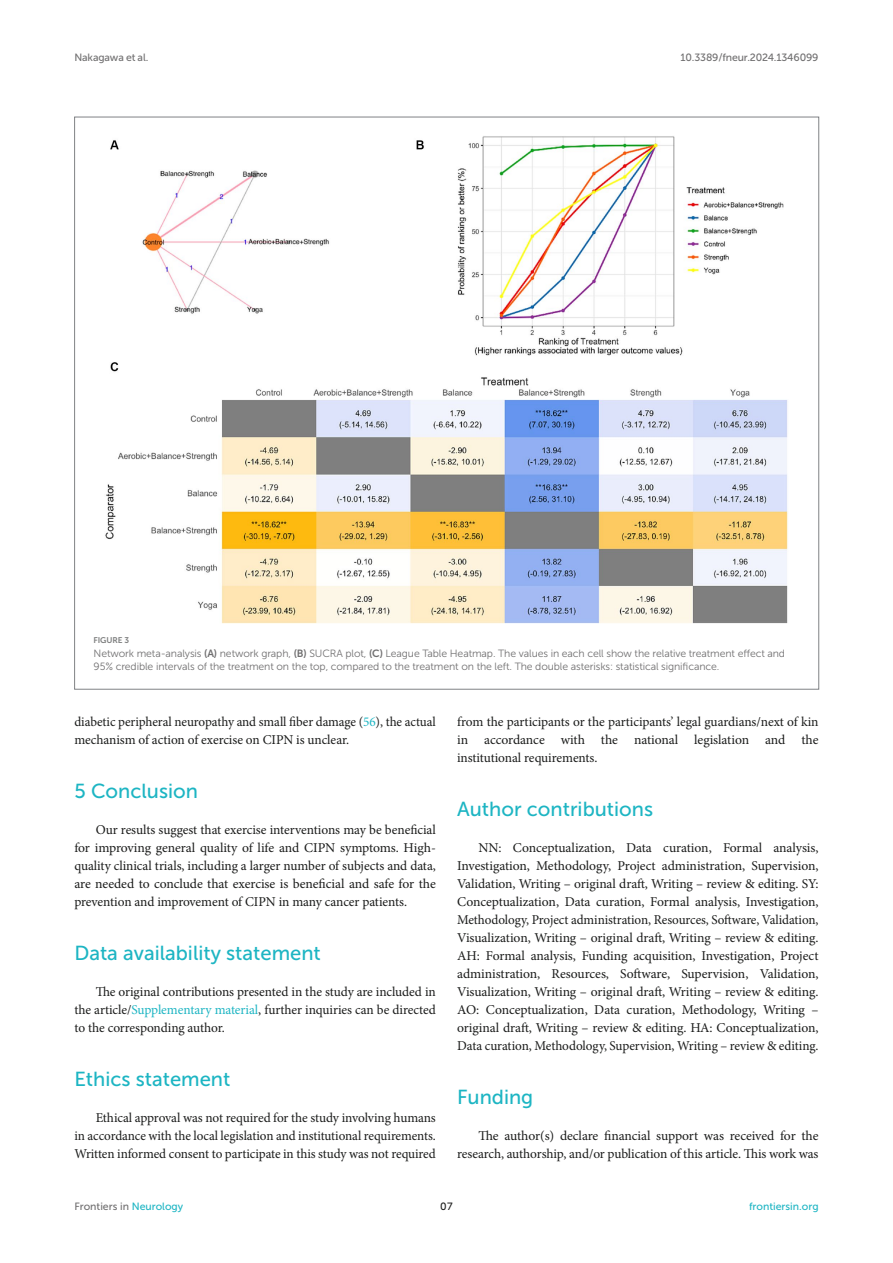
<style>
.page{position:relative;width:893px;height:1263px;background:#fff}
.page>*{position:absolute;margin:0;border:0;box-sizing:border-box;transform-origin:0 0}
.HEAD_1{font:20.25px "Museo Sans 500";color:#1db5c3}
.TEXT_FLUSH{font:13.5px/18px "Minion Pro";letter-spacing:-.01em;color:#1b1c1b;text-align:justify}
.TEXT{font:13.5px/18px "Minion Pro";letter-spacing:-.005em;color:#1b1c1b}
.FIG_LEG{font:10.5px/13.5px "Museo Sans 300";letter-spacing:-.01em;color:#706f70}
.t1{font:10.5px "Museo Sans 500";letter-spacing:-.015em;color:#706f70}
.t2{font:10.5px "Museo Sans 500";color:#1db5c3}
.t3{font:10.5px "Museo Sans 500";color:#1b1c1b}
.FIG_HD{font:8.25px "Museo Sans 700";letter-spacing:-.01em;color:#7e7f7f}
.s1{font-family:"Museo Sans 700"}
.s2{color:#1db5c3}
</style>
<div class="page">
<img style="left:105px;top:136px;width:683px;height:488px">
<p class="t1" style="left:74px;top:51px;width:75px">Nakagawa et al.</p>
<p class="t1" style="left:681px;top:51px;width:139px">10.3389/fneur.2024.1346099</p>
<p class="FIG_HD" style="left:94px;top:636px;width:37px">FIGURE 3</p>
<p class="FIG_LEG" style="left:94px;top:646px;width:693px">Network meta-analysis <span class="s1">(A)</span> network graph, <span class="s1">(B)</span> SUCRA plot, <span class="s1">(C)</span> League Table Heatmap. The values in each cell show the relative treatment effect and<br>95% credible intervals of the treatment on the top, compared to the treatment on the left. The double asterisks: statistical significance.</p>
<p class="TEXT" style="left:74px;top:713px;width:363px">diabetic peripheral neuropathy and small fiber damage (<span class="s2">56</span>), the actual mechanism of action of exercise on CIPN is unclear.</p>
<p class="HEAD_1" style="left:74px;top:780px;width:125px">5 Conclusion</p>
<p class="TEXT_FLUSH" style="left:74px;top:821px;width:363px;text-indent:21px">Our results suggest that exercise interventions may be beneficial for improving general quality of life and CIPN symptoms. High&shy;quality clinical trials, including a larger number of subjects and data, are needed to conclude that exercise is beneficial and safe for the prevention and improvement of CIPN in many cancer patients.</p>
<p class="HEAD_1" style="left:74px;top:942px;width:248px">Data availability statement</p>
<p class="TEXT_FLUSH" style="left:74px;top:983px;width:363px;text-indent:21px">The original contributions presented in the study are included in the article/<span class="s2">Supplementary material</span>, further inquiries can be directed to the corresponding author.</p>
<p class="HEAD_1" style="left:74px;top:1068px;width:158px">Ethics statement</p>
<p class="TEXT_FLUSH" style="left:74px;top:1109px;width:363px;text-indent:21px">Ethical approval was not required for the study involving humans in accordance with the local legislation and institutional requirements.<br>Written informed consent to participate in this study was not required</p>
<p class="TEXT_FLUSH" style="left:457px;top:713px;width:363px">from the participants or the participants’ legal guardians/next of kin in accordance with the national legislation and the institutional requirements.</p>
<p class="HEAD_1" style="left:457px;top:798px;width:197px">Author contributions</p>
<p class="TEXT_FLUSH" style="left:457px;top:839px;width:363px;text-indent:21px">NN: Conceptualization, Data curation, Formal analysis, Investigation, Methodology, Project administration, Supervision, Validation, Writing – original draft, Writing – review &amp; editing. SY:<br>Conceptualization, Data curation, Formal analysis, Investigation, Methodology, Project administration, Resources, Software, Validation, Visualization, Writing – original draft, Writing – review &amp; editing.<br>AH: Formal analysis, Funding acquisition, Investigation, Project administration, Resources, Software, Supervision, Validation, Visualization, Writing – original draft, Writing – review &amp; editing.<br>AO: Conceptualization, Data curation, Methodology, Writing – original draft, Writing – review &amp; editing. HA: Conceptualization, Data curation, Methodology, Supervision, Writing – review &amp; editing.</p>
<p class="HEAD_1" style="left:457px;top:1086px;width:78px">Funding</p>
<p class="TEXT_FLUSH" style="left:457px;top:1127px;width:363px;text-align:right">The author(s) declare financial support was received for the research, authorship, and/or publication of this article. This work was</p>
<p class="t1" style="left:74px;top:1200px;width:110px">Frontiers in <span class="s2">Neurology</span></p>
<p class="t3" style="left:440px;top:1200px;width:14px">07</p>
<p class="t2" style="left:749px;top:1200px;width:71px">frontiersin.org</p>
</div>
